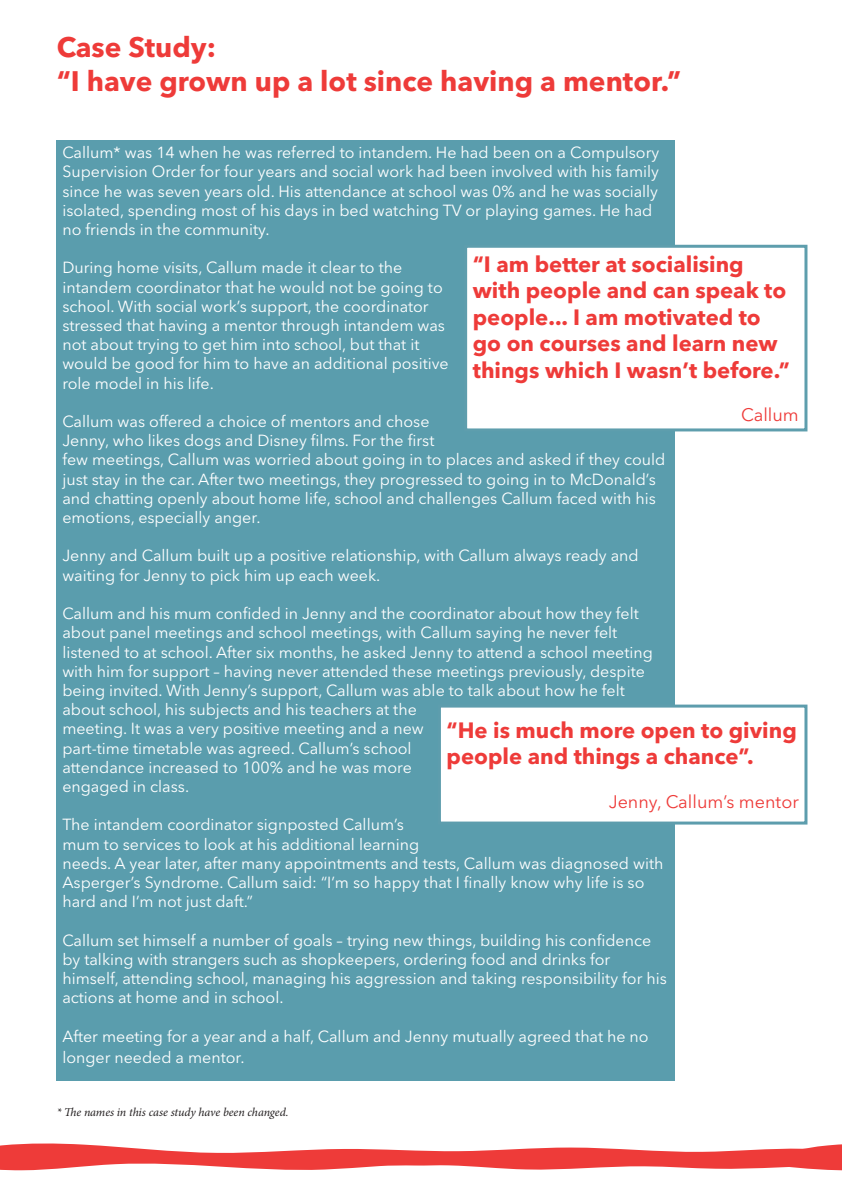
<style>
.page{position:relative;width:842px;height:1191px;background:#fff}
.page>*{position:absolute;margin:0;border:0;box-sizing:border-box;transform-origin:0 0}
.t1{font:700 28px/33.6px "Avenir Next LT Pro";color:#ee3b39}
.t2{font:700 22px/26.4px "Avenir Next LT Pro";color:#ee3b39}
.t3{font:18px "Avenir Next LT Pro";color:#ee3b39}
.t4{font:16px/19.2px "Avenir Next LT Pro";color:#fff}
.t5{font:italic 12px "Minion Pro";letter-spacing:-.005em;color:#231f20}
</style>
<div class="page">
<div style="left:57px;top:140px;width:618px;height:941px;background:#5a9dad"></div>
<div style="left:466px;top:246px;width:340px;height:184px;background:#fff"></div>
<div style="left:464px;top:245px;width:343px;height:186px;border:3px solid #5e9ead"></div>
<div style="left:439px;top:706px;width:367px;height:117px;background:#fff"></div>
<div style="left:438px;top:704px;width:369px;height:120px;border:3px solid #5d9dad"></div>
<svg style="left:0;top:1143px;width:842px;height:28px"></svg>
<p class="t1" style="left:57px;top:30px;width:626px">Case Study:<br>“I have grown up a lot since having a mentor.”</p>
<p class="t4" style="left:62px;top:143px;width:598px">Callum* was 14 when he was referred to intandem. He had been on a Compulsory Supervision Order for four years and social work had been involved with his family since he was seven years old. His attendance at school was 0% and he was socially isolated, spending most of his days in bed watching TV or playing games. He had no friends in the community.</p>
<p class="t4" style="left:62px;top:258px;width:388px">During home visits, Callum made it clear to the intandem coordinator that he would not be going to school. With social work’s support, the coordinator stressed that having a mentor through intandem was not about trying to get him into school, but that it would be good for him to have an additional positive role model in his life.</p>
<p class="t4" style="left:62px;top:412px;width:604px">Callum was offered a choice of mentors and chose<br>Jenny, who likes dogs and Disney films. For the first<br>few meetings, Callum was worried about going in to places and asked if they could just stay in the car. After two meetings, they progressed to going in to McDonald’s and chatting openly about home life, school and challenges Callum faced with his emotions, especially anger.</p>
<p class="t4" style="left:62px;top:546px;width:578px">Jenny and Callum built up a positive relationship, with Callum always ready and waiting for Jenny to pick him up each week.</p>
<p class="t4" style="left:62px;top:604px;width:592px">Callum and his mum confided in Jenny and the coordinator about how they felt about panel meetings and school meetings, with Callum saying he never felt listened to at school. After six months, he asked Jenny to attend a school meeting with him for support – having never attended these meetings previously, despite being invited. With Jenny’s support, Callum was able to talk about how he felt about school, his subjects and his teachers at the<br>meeting. It was a very positive meeting and a new<br>part-time timetable was agreed. Callum’s school<br>attendance increased to 100% and he was more<br>engaged in class.</p>
<p class="t4" style="left:62px;top:815px;width:603px">The intandem coordinator signposted Callum’s<br>mum to services to look at his additional learning<br>needs. A year later, after many appointments and tests, Callum was diagnosed with Asperger’s Syndrome. Callum said: “I’m so happy that I finally know why life is so hard and I’m not just daft.”</p>
<p class="t4" style="left:62px;top:930px;width:606px">Callum set himself a number of goals – trying new things, building his confidence by talking with strangers such as shopkeepers, ordering food and drinks for himself, attending school, managing his aggression and taking responsibility for his actions at home and in school.</p>
<p class="t4" style="left:62px;top:1025px;width:588px;line-height:21.6px">After meeting for a year and a half, Callum and Jenny mutually agreed that he no longer needed a mentor.</p>
<p class="t2" style="left:473px;top:251px;width:319px">“I am better at socialising with people and can speak to people... I am motivated to go on courses and learn new things which I wasn’t before.”</p>
<p class="t3" style="left:741px;top:404px;width:59px">Callum</p>
<p class="t2" style="left:447px;top:717px;width:352px">“He is much more open to giving people and things a chance”.</p>
<p class="t3" style="left:609px;top:790px;width:191px">Jenny, Callum’s mentor</p>
<p class="t5" style="left:57px;top:1103px;width:233px">* The names in this case study have been changed.</p>
</div>
